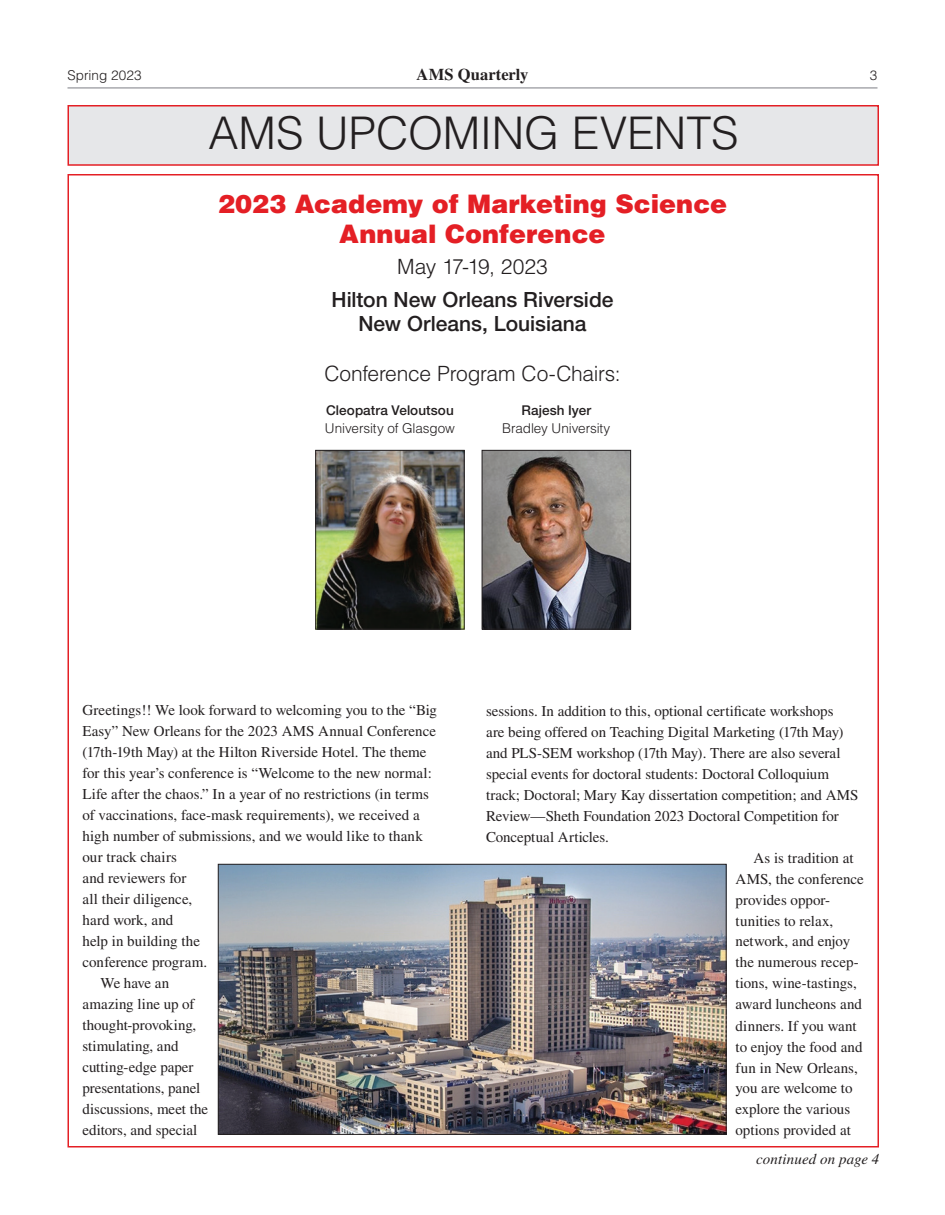
<style>
.page{position:relative;width:945px;height:1215px;background:#fff}
.page>*{position:absolute;margin:0;border:0;box-sizing:border-box;transform-origin:0 0}
.t1{font:300 45px "Helvetica LT Std";color:#231f20}
.t2{font:900 25.5px/30px "Helvetica LT Std";letter-spacing:.005em;color:#e41f25;text-align:center}
.t3{font:500 21px/24px "Helvetica Neue LT Std";color:#231f20;text-align:center}
.t4{font:300 21px "Helvetica LT Std";letter-spacing:-.015em;color:#231f20}
.t5{font:700 16.5px "Times";letter-spacing:.005em;color:#231f20}
.t6{font:15px "Times";color:#231f20}
.t7{font:italic 15px "Times";letter-spacing:.01em;color:#231f20}
.t8{font:300 13.5px "Helvetica LT Std";letter-spacing:-.005em;color:#231f20}
.t9{font:500 13.5px "Helvetica Neue LT Std";letter-spacing:.005em;color:#231f20}
</style>
<div class="page">
<div style="left:68px;top:105px;width:811px;height:61px;background:#e6e7e9;border:2px solid #e41f25"></div>
<hr style="left:68px;top:87px;width:810px;height:2px;background:#a8a9ad">
<img style="left:317px;top:452px;width:146px;height:175px">
<div style="left:315px;top:450px;width:150px;height:179px;border:1px solid #231f20"></div>
<img style="left:484px;top:452px;width:145px;height:175px">
<div style="left:482px;top:450px;width:149px;height:179px;border:1px solid #231f20"></div>
<img style="left:220px;top:866px;width:505px;height:267px">
<div style="left:218px;top:864px;width:509px;height:271px;border:1px solid #231f20"></div>
<p class="t8" style="left:68px;top:67px;width:76px">Spring 2023</p>
<p class="t5" style="left:417px;top:65px;width:113px">AMS Quarterly</p>
<p class="t8" style="left:870px;top:67px;width:9px">3</p>
<h1 class="t1" style="left:209px;top:105px;width:531px">AMS UPCOMING EVENTS</h1>
<h2 class="t2" style="left:218px;top:189px;width:511px">2023 Academy of Marketing Science<br>Annual Conference</h2>
<h3 class="t4" style="left:397px;top:253px;width:152px">May 17-19, 2023</h3>
<h3 class="t3" style="left:332px;top:287px;width:283px">Hilton New Orleans Riverside<br>New Orleans, Louisiana</h3>
<h3 class="t4" style="left:324px;top:361px;width:298px">Conference Program Co-Chairs:</h3>
<p class="t9" style="left:326px;top:403px;width:129px">Cleopatra Veloutsou</p>
<p class="t8" style="left:325px;top:420px;width:132px">University of Glasgow</p>
<p class="t9" style="left:521px;top:403px;width:71px">Rajesh Iyer</p>
<p class="t8" style="left:502px;top:420px;width:110px">Bradley University</p>
<p class="t6" style="left:82px;top:702px;width:356px">Greetings!! We look forward to welcoming you to the “Big</p>
<p class="t6" style="left:82px;top:723px;width:355px">Easy” New Orleans for the 2023 AMS Annual Conference</p>
<p class="t6" style="left:82px;top:744px;width:346px">(17th-19th May) at the Hilton Riverside Hotel. The theme</p>
<p class="t6" style="left:82px;top:765px;width:351px">for this year’s conference is “Welcome to the new normal:</p>
<p class="t6" style="left:82px;top:786px;width:348px">Life after the chaos.” In a year of no restrictions (in terms</p>
<p class="t6" style="left:82px;top:807px;width:339px">of vaccinations, face-mask requirements), we received a</p>
<p class="t6" style="left:82px;top:828px;width:342px">high number of submissions, and we would like to thank</p>
<p class="t6" style="left:82px;top:849px;width:96px">our track chairs</p>
<p class="t6" style="left:82px;top:870px;width:105px">and reviewers for</p>
<p class="t6" style="left:82px;top:891px;width:111px">all their diligence,</p>
<p class="t6" style="left:82px;top:912px;width:92px">hard work, and</p>
<p class="t6" style="left:82px;top:933px;width:119px">help in building the</p>
<p class="t6" style="left:82px;top:954px;width:126px">conference program.</p>
<p class="t6" style="left:100px;top:975px;width:70px">We have an</p>
<p class="t6" style="left:82px;top:996px;width:113px">amazing line up of</p>
<p class="t6" style="left:82px;top:1017px;width:115px">thought-provoking,</p>
<p class="t6" style="left:82px;top:1038px;width:98px">stimulating, and</p>
<p class="t6" style="left:82px;top:1059px;width:113px">cutting-edge paper</p>
<p class="t6" style="left:82px;top:1080px;width:119px">presentations, panel</p>
<p class="t6" style="left:82px;top:1101px;width:127px">discussions, meet the</p>
<p class="t6" style="left:82px;top:1122px;width:116px">editors, and special</p>
<p class="t6" style="left:486px;top:702px;width:349px">sessions. In addition to this, optional certificate workshops</p>
<p class="t6" style="left:486px;top:723px;width:359px">are being offered on Teaching Digital Marketing (17th May)</p>
<p class="t6" style="left:486px;top:744px;width:356px">and PLS-SEM workshop (17th May). There are also several</p>
<p class="t6" style="left:486px;top:765px;width:345px">special events for doctoral students: Doctoral Colloquium</p>
<p class="t6" style="left:486px;top:786px;width:374px">track; Doctoral; Mary Kay dissertation competition; and AMS</p>
<p class="t6" style="left:486px;top:807px;width:354px">Review—Sheth Foundation 2023 Doctoral Competition for</p>
<p class="t6" style="left:486px;top:828px;width:124px">Conceptual Articles.</p>
<p class="t6" style="left:754px;top:849px;width:101px">As is tradition at</p>
<p class="t6" style="left:736px;top:870px;width:130px">AMS, the conference</p>
<p class="t6" style="left:736px;top:891px;width:96px">provides oppor-</p>
<p class="t6" style="left:736px;top:912px;width:99px">tunities to relax,</p>
<p class="t6" style="left:736px;top:933px;width:116px">network, and enjoy</p>
<p class="t6" style="left:736px;top:954px;width:125px">the numerous recep-</p>
<p class="t6" style="left:736px;top:975px;width:123px">tions, wine-tastings,</p>
<p class="t6" style="left:736px;top:996px;width:128px">award luncheons and</p>
<p class="t6" style="left:736px;top:1017px;width:123px">dinners. If you want</p>
<p class="t6" style="left:736px;top:1038px;width:129px">to enjoy the food and</p>
<p class="t6" style="left:736px;top:1059px;width:124px">fun in New Orleans,</p>
<p class="t6" style="left:736px;top:1080px;width:119px">you are welcome to</p>
<p class="t6" style="left:736px;top:1101px;width:116px">explore the various</p>
<p class="t6" style="left:736px;top:1122px;width:117px">options provided at</p>
<p class="t7" style="left:756px;top:1151px;width:125px">continued on page 4</p>
</div>
